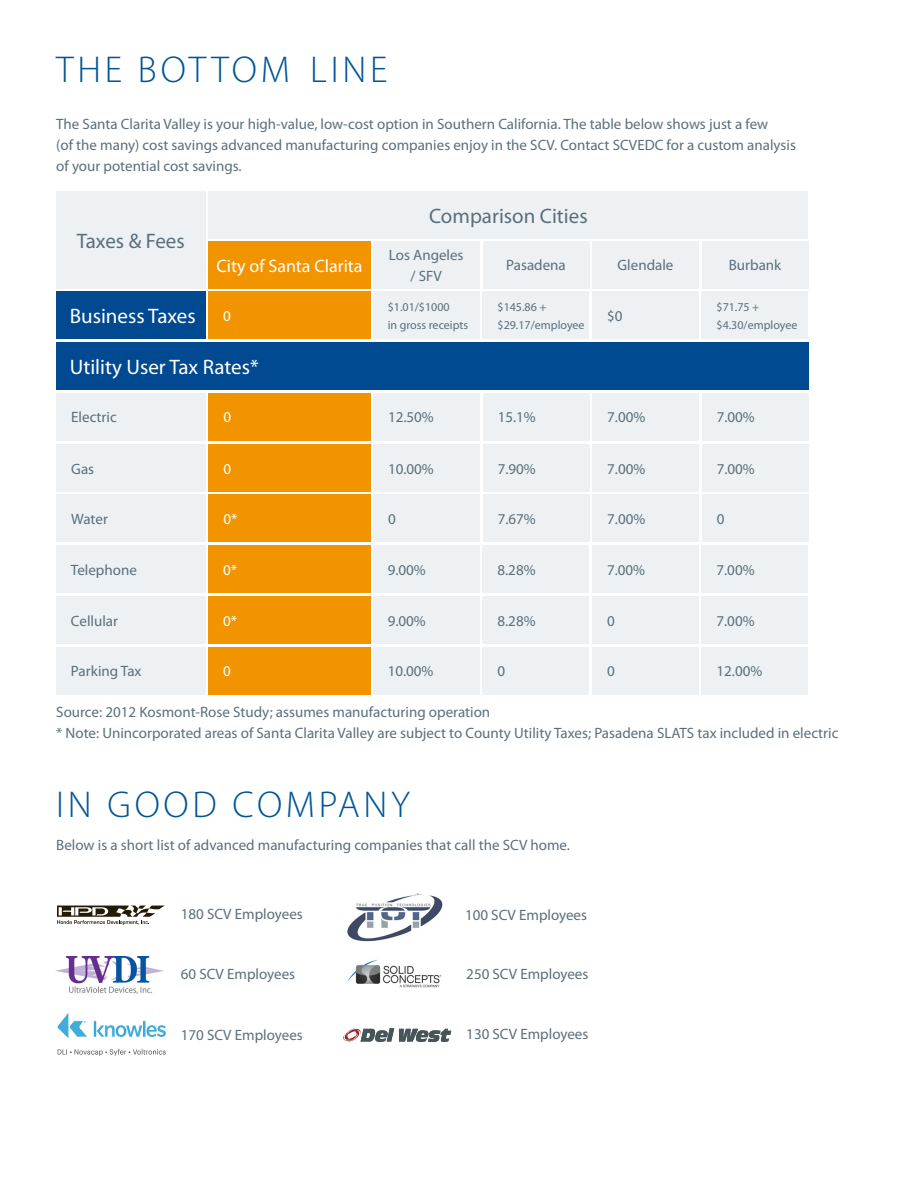
<style>
.page{position:relative;width:918px;height:1188px;background:#fff}
.page>*{position:absolute;margin:0;border:0;box-sizing:border-box;transform-origin:0 0}
.t1{font:300 37.5px "Myriad Pro";letter-spacing:.1em;color:#005596}
.t2{font:21px "Myriad Pro";color:#fff}
.t3{font:21px "Myriad Pro";color:#5b6f7b}
.t4{font:18px "Myriad Pro";color:#fff}
.t5{font:15px "Myriad Pro";color:#5b6f7b}
.t6{font:15px "Myriad Pro";color:#fff}
.t7{font:12px "Myriad Pro";color:#5b6f7b}
</style>
<div class="page">
<div style="left:208px;top:241px;width:163px;height:48px;background:#f29400"></div>
<div style="left:373px;top:241px;width:107px;height:48px;background:#edf1f3"></div>
<div style="left:483px;top:241px;width:106px;height:48px;background:#edf1f3"></div>
<div style="left:592px;top:241px;width:107px;height:48px;background:#edf1f3"></div>
<div style="left:702px;top:241px;width:106px;height:48px;background:#edf1f3"></div>
<div style="left:208px;top:191px;width:600px;height:48px;background:#edf1f3"></div>
<div style="left:56px;top:191px;width:149px;height:98px;background:#edf1f3"></div>
<div style="left:56px;top:444px;width:149px;height:48px;background:#edf1f3"></div>
<div style="left:56px;top:495px;width:149px;height:47px;background:#edf1f3"></div>
<div style="left:208px;top:444px;width:163px;height:48px;background:#f29400"></div>
<div style="left:208px;top:495px;width:163px;height:47px;background:#f29400"></div>
<div style="left:373px;top:444px;width:107px;height:48px;background:#edf1f3"></div>
<div style="left:373px;top:495px;width:107px;height:47px;background:#edf1f3"></div>
<div style="left:483px;top:444px;width:106px;height:48px;background:#edf1f3"></div>
<div style="left:483px;top:495px;width:106px;height:47px;background:#edf1f3"></div>
<div style="left:592px;top:444px;width:107px;height:48px;background:#edf1f3"></div>
<div style="left:592px;top:495px;width:107px;height:47px;background:#edf1f3"></div>
<div style="left:702px;top:444px;width:106px;height:48px;background:#edf1f3"></div>
<div style="left:702px;top:495px;width:106px;height:47px;background:#edf1f3"></div>
<div style="left:56px;top:393px;width:149px;height:48px;background:#edf1f3"></div>
<div style="left:208px;top:393px;width:163px;height:48px;background:#f29400"></div>
<div style="left:373px;top:393px;width:107px;height:48px;background:#edf1f3"></div>
<div style="left:483px;top:393px;width:106px;height:48px;background:#edf1f3"></div>
<div style="left:592px;top:393px;width:107px;height:48px;background:#edf1f3"></div>
<div style="left:702px;top:393px;width:106px;height:48px;background:#edf1f3"></div>
<div style="left:56px;top:342px;width:752px;height:47px;background:#014990"></div>
<div style="left:56px;top:596px;width:149px;height:48px;background:#edf1f3"></div>
<div style="left:56px;top:647px;width:149px;height:47px;background:#edf1f3"></div>
<div style="left:208px;top:596px;width:163px;height:48px;background:#f29400"></div>
<div style="left:208px;top:647px;width:163px;height:47px;background:#f29400"></div>
<div style="left:373px;top:596px;width:106px;height:48px;background:#edf1f3"></div>
<div style="left:373px;top:647px;width:106px;height:47px;background:#edf1f3"></div>
<div style="left:483px;top:596px;width:106px;height:48px;background:#edf1f3"></div>
<div style="left:483px;top:647px;width:106px;height:47px;background:#edf1f3"></div>
<div style="left:592px;top:596px;width:107px;height:48px;background:#edf1f3"></div>
<div style="left:592px;top:647px;width:107px;height:47px;background:#edf1f3"></div>
<div style="left:702px;top:596px;width:106px;height:48px;background:#edf1f3"></div>
<div style="left:702px;top:647px;width:106px;height:47px;background:#edf1f3"></div>
<div style="left:56px;top:545px;width:149px;height:48px;background:#edf1f3"></div>
<div style="left:208px;top:545px;width:163px;height:48px;background:#f29400"></div>
<div style="left:373px;top:545px;width:106px;height:48px;background:#edf1f3"></div>
<div style="left:483px;top:545px;width:106px;height:48px;background:#edf1f3"></div>
<div style="left:592px;top:545px;width:107px;height:48px;background:#edf1f3"></div>
<div style="left:702px;top:545px;width:106px;height:48px;background:#edf1f3"></div>
<div style="left:208px;top:292px;width:163px;height:47px;background:#f29400"></div>
<div style="left:373px;top:292px;width:106px;height:47px;background:#edf1f3"></div>
<div style="left:483px;top:292px;width:106px;height:47px;background:#edf1f3"></div>
<div style="left:592px;top:292px;width:107px;height:47px;background:#edf1f3"></div>
<div style="left:702px;top:292px;width:106px;height:47px;background:#edf1f3"></div>
<div style="left:56px;top:292px;width:149px;height:47px;background:#014990"></div>
<img style="left:55px;top:957px;width:108px;height:37px">
<img style="left:347px;top:893px;width:96px;height:49px">
<img style="left:348px;top:959px;width:94px;height:29px">
<img style="left:58px;top:1014px;width:108px;height:42px">
<svg style="left:343px;top:1028px;width:108px;height:14px"></svg>
<svg style="left:57px;top:906px;width:107px;height:19px"></svg>
<p class="t1" style="left:56px;top:49px;width:333px">THE BOTTOM LINE</p>
<p class="t5" style="left:56px;top:116px;width:713px">The Santa Clarita Valley is your high-value, low-cost option in Southern California. The table below shows just a few</p>
<p class="t5" style="left:56px;top:137px;width:741px">(of the many) cost savings advanced manufacturing companies enjoy in the SCV. Contact SCVEDC for a custom analysis</p>
<p class="t5" style="left:56px;top:158px;width:187px">of your potential cost savings.</p>
<p class="t3" style="left:77px;top:229px;width:110px">Taxes &amp; Fees</p>
<p class="t2" style="left:70px;top:305px;width:128px">Business Taxes</p>
<p class="t4" style="left:216px;top:256px;width:148px">City of Santa Clarita</p>
<p class="t6" style="left:223px;top:308px;width:9px">0</p>
<p class="t2" style="left:70px;top:355px;width:190px">Utility User Tax Rates*</p>
<p class="t3" style="left:429px;top:204px;width:160px">Comparison Cities</p>
<p class="t5" style="left:389px;top:247px;width:76px">Los Angeles</p>
<p class="t5" style="left:411px;top:268px;width:33px">/ SFV</p>
<p class="t7" style="left:388px;top:300px;width:64px">$1.01/$1000</p>
<p class="t7" style="left:388px;top:318px;width:82px">in gross receipts</p>
<p class="t5" style="left:506px;top:257px;width:61px">Pasadena</p>
<p class="t5" style="left:618px;top:257px;width:57px">Glendale</p>
<p class="t5" style="left:729px;top:257px;width:54px">Burbank</p>
<p class="t7" style="left:498px;top:300px;width:51px">$145.86 +</p>
<p class="t7" style="left:498px;top:318px;width:89px">$29.17/employee</p>
<p class="t5" style="left:607px;top:308px;width:17px">$0</p>
<p class="t7" style="left:717px;top:300px;width:44px">$71.75 +</p>
<p class="t7" style="left:717px;top:318px;width:82px">$4.30/employee</p>
<p class="t5" style="left:71px;top:409px;width:47px">Electric</p>
<p class="t6" style="left:223px;top:409px;width:9px">0</p>
<p class="t5" style="left:388px;top:409px;width:47px">12.50%</p>
<p class="t5" style="left:498px;top:409px;width:40px">15.1%</p>
<p class="t5" style="left:607px;top:409px;width:40px">7.00%</p>
<p class="t5" style="left:717px;top:409px;width:40px">7.00%</p>
<p class="t5" style="left:71px;top:460px;width:24px">Gas</p>
<p class="t5" style="left:71px;top:511px;width:38px">Water</p>
<p class="t6" style="left:223px;top:460px;width:9px">0</p>
<p class="t6" style="left:223px;top:511px;width:15px">0*</p>
<p class="t5" style="left:388px;top:460px;width:47px">10.00%</p>
<p class="t5" style="left:388px;top:511px;width:9px">0</p>
<p class="t5" style="left:498px;top:460px;width:40px">7.90%</p>
<p class="t5" style="left:498px;top:511px;width:40px">7.67%</p>
<p class="t5" style="left:607px;top:460px;width:40px">7.00%</p>
<p class="t5" style="left:607px;top:511px;width:40px">7.00%</p>
<p class="t5" style="left:717px;top:460px;width:40px">7.00%</p>
<p class="t5" style="left:717px;top:511px;width:9px">0</p>
<p class="t5" style="left:71px;top:561px;width:67px">Telephone</p>
<p class="t6" style="left:223px;top:561px;width:15px">0*</p>
<p class="t5" style="left:388px;top:561px;width:40px">9.00%</p>
<p class="t5" style="left:498px;top:561px;width:40px">8.28%</p>
<p class="t5" style="left:607px;top:561px;width:40px">7.00%</p>
<p class="t5" style="left:717px;top:561px;width:40px">7.00%</p>
<p class="t5" style="left:71px;top:612px;width:49px">Cellular</p>
<p class="t5" style="left:71px;top:663px;width:72px">Parking Tax</p>
<p class="t6" style="left:223px;top:612px;width:15px">0*</p>
<p class="t6" style="left:223px;top:663px;width:9px">0</p>
<p class="t5" style="left:388px;top:612px;width:40px">9.00%</p>
<p class="t5" style="left:388px;top:663px;width:47px">10.00%</p>
<p class="t5" style="left:498px;top:612px;width:40px">8.28%</p>
<p class="t5" style="left:498px;top:663px;width:9px">0</p>
<p class="t5" style="left:607px;top:612px;width:9px">0</p>
<p class="t5" style="left:607px;top:663px;width:9px">0</p>
<p class="t5" style="left:717px;top:612px;width:40px">7.00%</p>
<p class="t5" style="left:717px;top:663px;width:47px">12.00%</p>
<p class="t5" style="left:56px;top:704px;width:436px">Source: 2012 Kosmont-Rose Study; assumes manufacturing operation</p>
<p class="t5" style="left:56px;top:725px;width:784px">* Note: Unincorporated areas of Santa Clarita Valley are subject to County Utility Taxes; Pasadena SLATS tax included in electric</p>
<p class="t1" style="left:56px;top:784px;width:355px">IN GOOD COMPANY</p>
<p class="t5" style="left:56px;top:837px;width:515px">Below is a short list of advanced manufacturing companies that call the SCV home.</p>
<p class="t5" style="left:181px;top:906px;width:124px">180 SCV Employees</p>
<p class="t5" style="left:465px;top:906px;width:124px">100 SCV Employees</p>
<p class="t5" style="left:181px;top:966px;width:116px">60 SCV Employees</p>
<p class="t5" style="left:466px;top:966px;width:124px">250 SCV Employees</p>
<p class="t5" style="left:181px;top:1026px;width:124px">170 SCV Employees</p>
<p class="t5" style="left:466px;top:1026px;width:124px">130 SCV Employees</p>
</div>
